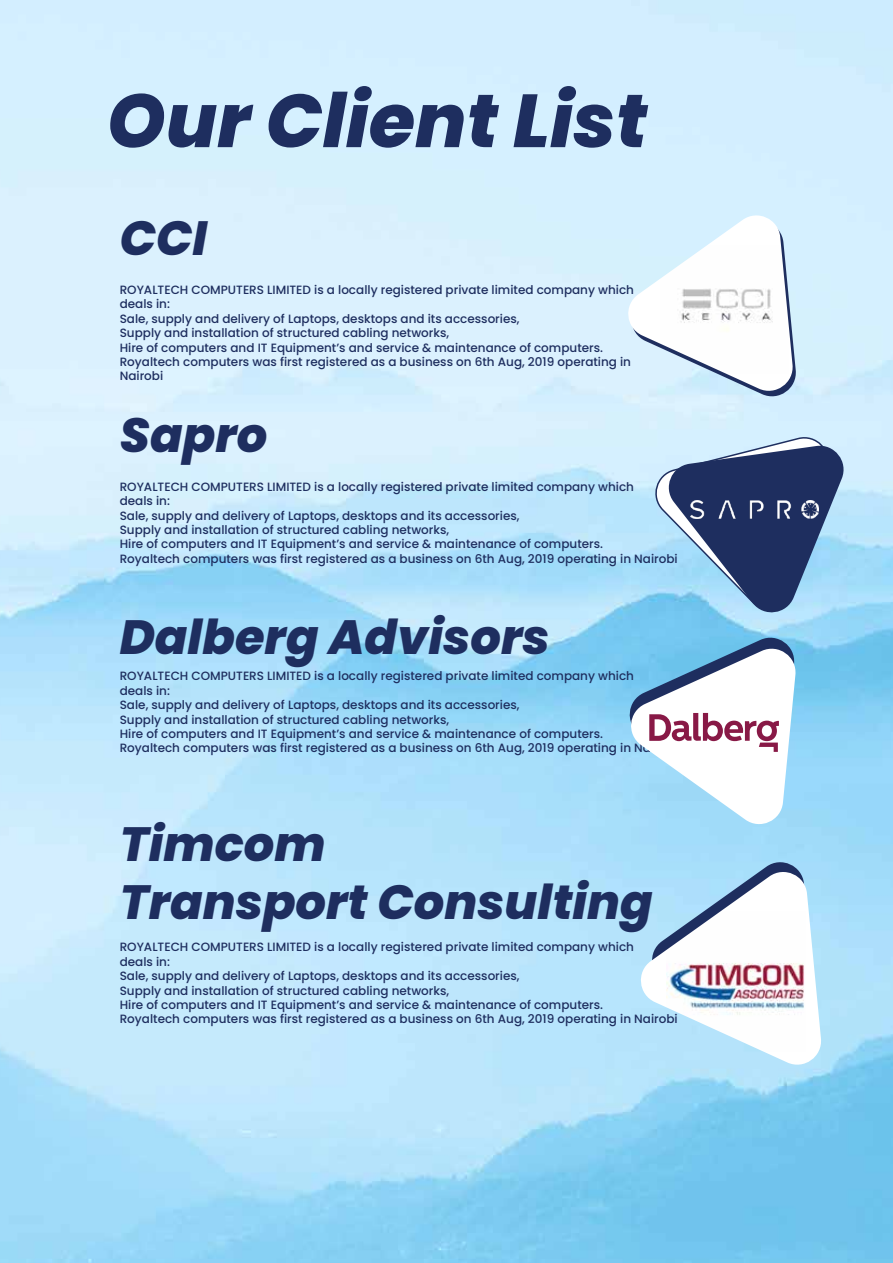
<style>
.page{position:relative;width:893px;height:1263px;background:#fff}
.page>*{position:absolute;margin:0;border:0;box-sizing:border-box;transform-origin:0 0}
.t1{font:italic 800 75px "Poppins";color:#1e2e5f}
.t2{font:italic 800 48px/57.6px "Poppins";color:#1e2e5f}
.t3{font:500 12px/14.4px "Poppins";color:#1e2e5f}
</style>
<div class="page">
<img style="left:0;top:0;width:893px;height:1263px">
<svg style="left:605px;top:206px;width:239px;height:198px;background:#d6edfa"></svg>
<img style="left:661px;top:245px;width:128px;height:128px">
<svg style="left:648px;top:432px;width:201px;height:186px;background:#718fb3"></svg>
<img style="left:691px;top:500px;width:127px;height:18px">
<svg style="left:625px;top:632px;width:172px;height:198px"></svg>
<svg style="left:647px;top:856px;width:171px;height:8px"></svg>
<svg style="left:602px;top:864px;width:286px;height:217px;background:#b3dff6"></svg>
<img style="left:666px;top:912px;width:139px;height:139px">
<h1 class="t1" style="left:107px;top:77px;width:542px">Our Client List</h1>
<h2 class="t2" style="left:120px;top:210px;width:89px">CCI</h2>
<p class="t3" style="left:120px;top:283px;width:516px">ROYALTECH COMPUTERS LIMITED is a locally registered private limited company which deals in:<br>Sale, supply and delivery of Laptops, desktops and its accessories,<br>Supply and installation of structured cabling networks,<br>Hire of computers and IT Equipment’s and service &amp; maintenance of computers.<br>Royaltech computers was first registered as a business on 6th Aug, 2019 operating in Nairobi</p>
<h2 class="t2" style="left:120px;top:407px;width:149px">Sapro</h2>
<p class="t3" style="left:120px;top:479px;width:559px">ROYALTECH COMPUTERS LIMITED is a locally registered private limited company which<br>deals in:<br>Sale, supply and delivery of Laptops, desktops and its accessories,<br>Supply and installation of structured cabling networks,<br>Hire of computers and IT Equipment’s and service &amp; maintenance of computers.<br>Royaltech computers was first registered as a business on 6th Aug, 2019 operating in Nairobi</p>
<h2 class="t2" style="left:120px;top:608px;width:431px">Dalberg Advisors</h2>
<p class="t3" style="left:120px;top:669px;width:559px">ROYALTECH COMPUTERS LIMITED is a locally registered private limited company which<br>deals in:<br>Sale, supply and delivery of Laptops, desktops and its accessories,<br>Supply and installation of structured cabling networks,<br>Hire of computers and IT Equipment’s and service &amp; maintenance of computers.<br>Royaltech computers was first registered as a business on 6th Aug, 2019 operating in Nairobi</p>
<h2 class="t2" style="left:120px;top:816px;width:535px">Timcom<br>Transport Consulting</h2>
<p class="t3" style="left:120px;top:940px;width:559px">ROYALTECH COMPUTERS LIMITED is a locally registered private limited company which<br>deals in:<br>Sale, supply and delivery of Laptops, desktops and its accessories,<br>Supply and installation of structured cabling networks,<br>Hire of computers and IT Equipment’s and service &amp; maintenance of computers.<br>Royaltech computers was first registered as a business on 6th Aug, 2019 operating in Nairobi</p>
</div>
